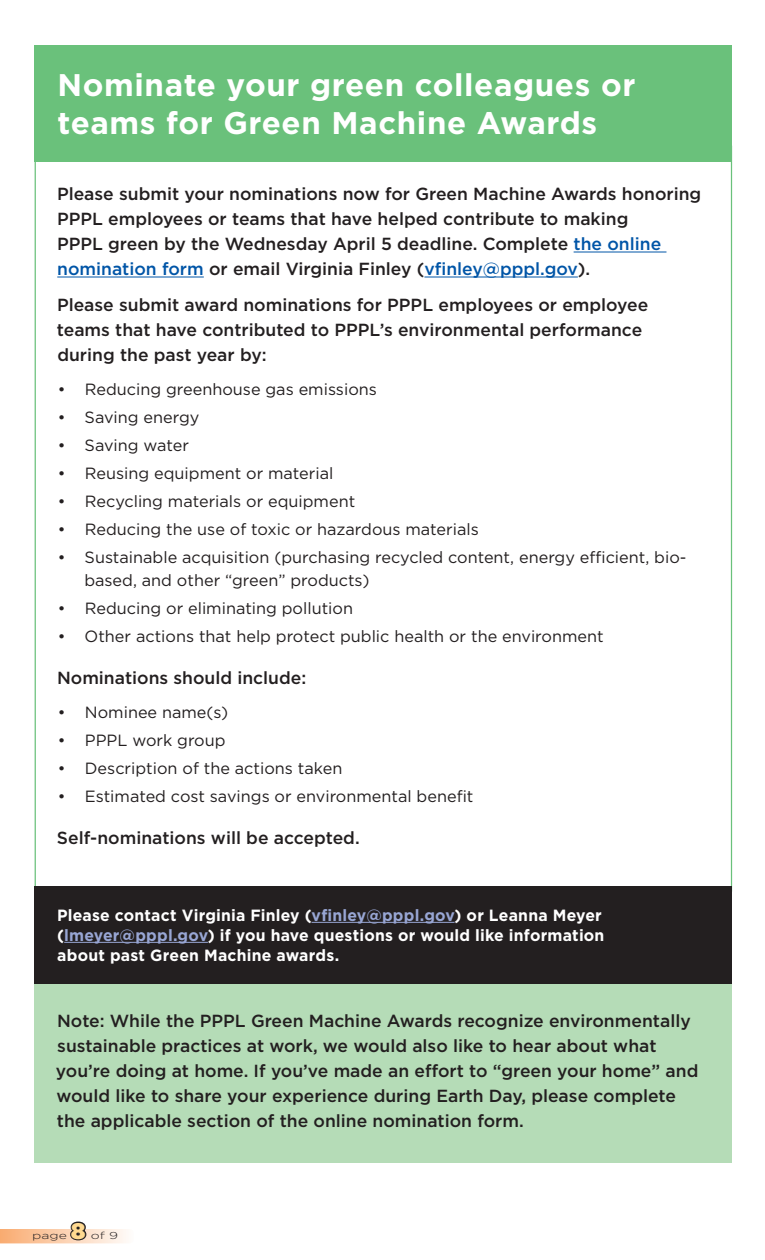
<style>
.page{position:relative;width:765px;height:1260px;background:#fff}
.page>*{position:absolute;margin:0;border:0;box-sizing:border-box;transform-origin:0 0}
.t1{font:700 31.25px/37.5px "Gotham";letter-spacing:.02em;color:#fff}
.t2{font:900 22.5px "Gotham";color:#ffd990}
.t3{font:500 17.5px/25px "Gotham";color:#231f20}
.t4{font:16.25px/22.5px "Gotham";color:#231f20}
.t5{font:700 16.25px/20px "Gotham";letter-spacing:.015em;color:#fff}
.t6{font:300 10px "Gotham";color:#231f20;scale:1.4 1}
.s1{color:#0055a7}
.s2{color:#98a6d4}
</style>
<div class="page">
<div style="left:35px;top:973px;width:697px;height:190px;background:#b5dcb7"></div>
<div style="left:35px;top:45px;width:697px;height:116px;background:#6ac17b"></div>
<hr style="left:574px;top:252px;width:92px;height:1px;background:#0055a7">
<hr style="left:57px;top:277px;width:147px;height:1px;background:#0055a7">
<hr style="left:424px;top:277px;width:154px;height:1px;background:#0055a7">
<div style="left:35px;top:886px;width:697px;height:98px;background:#231f20"></div>
<hr style="left:312px;top:922px;width:143px;height:1px;background:#98a6d4">
<hr style="left:64px;top:942px;width:144px;height:1px;background:#98a6d4">
<svg style="left:0;top:1221px;width:126px;height:22px"></svg>
<h1 class="t1" style="left:58px;top:66px;width:579px">Nominate your green colleagues or teams for Green Machine Awards</h1>
<p class="t3" style="left:57px;top:181px;width:646px">Please submit your nominations now for Green Machine Awards honoring PPPL employees or teams that have helped contribute to making<br>PPPL green by the Wednesday April 5 deadline. Complete <span class="s1">the online nomination form</span> or email Virginia Finley (<span class="s1">vfinley@pppl.gov</span>).</p>
<p class="t3" style="left:57px;top:292px;width:593px">Please submit award nominations for PPPL employees or employee teams that have contributed to PPPL’s environmental performance during the past year by:</p>
<p class="t4" style="left:58px;top:377px;width:321px">• Reducing greenhouse gas emissions</p>
<p class="t4" style="left:58px;top:405px;width:143px">• Saving energy</p>
<p class="t4" style="left:58px;top:434px;width:133px">• Saving water</p>
<p class="t4" style="left:58px;top:462px;width:277px">• Reusing equipment or material</p>
<p class="t4" style="left:58px;top:490px;width:299px">• Recycling materials or equipment</p>
<p class="t4" style="left:58px;top:518px;width:422px">• Reducing the use of toxic or hazardous materials</p>
<p class="t4" style="left:84px;top:546px;width:604px;text-indent:-26px">• Sustainable acquisition (purchasing recycled content, energy efficient, bio&shy;based, and other “green” products)</p>
<p class="t4" style="left:58px;top:597px;width:297px">• Reducing or eliminating pollution</p>
<p class="t4" style="left:58px;top:625px;width:547px">• Other actions that help protect public health or the environment</p>
<p class="t3" style="left:57px;top:665px;width:251px">Nominations should include:</p>
<p class="t4" style="left:58px;top:700px;width:172px">• Nominee name(s)</p>
<p class="t4" style="left:58px;top:729px;width:169px">• PPPL work group</p>
<p class="t4" style="left:58px;top:757px;width:286px">• Description of the actions taken</p>
<p class="t4" style="left:58px;top:785px;width:417px">• Estimated cost savings or environmental benefit</p>
<p class="t3" style="left:57px;top:825px;width:304px">Self-nominations will be accepted.</p>
<p class="t5" style="left:57px;top:905px;width:549px">Please contact Virginia Finley (<span class="s2">vfinley@pppl.gov</span>) or Leanna Meyer (<span class="s2">lmeyer@pppl.gov</span>) if you have questions or would like information about past Green Machine awards.</p>
<p class="t3" style="left:56px;top:1008px;width:644px">Note: While the PPPL Green Machine Awards recognize environmentally sustainable practices at work, we would also like to hear about what you’re doing at home. If you’ve made an effort to “green your home” and would like to share your experience during Earth Day, please complete the applicable section of the online nomination form.</p>
<p class="t6" style="left:32px;top:1229px;width:26px">page</p>
<p class="t2" style="left:71px;top:1215px;width:16px">8</p>
<p class="t6" style="left:91px;top:1229px;width:21px">of 9</p>
</div>
